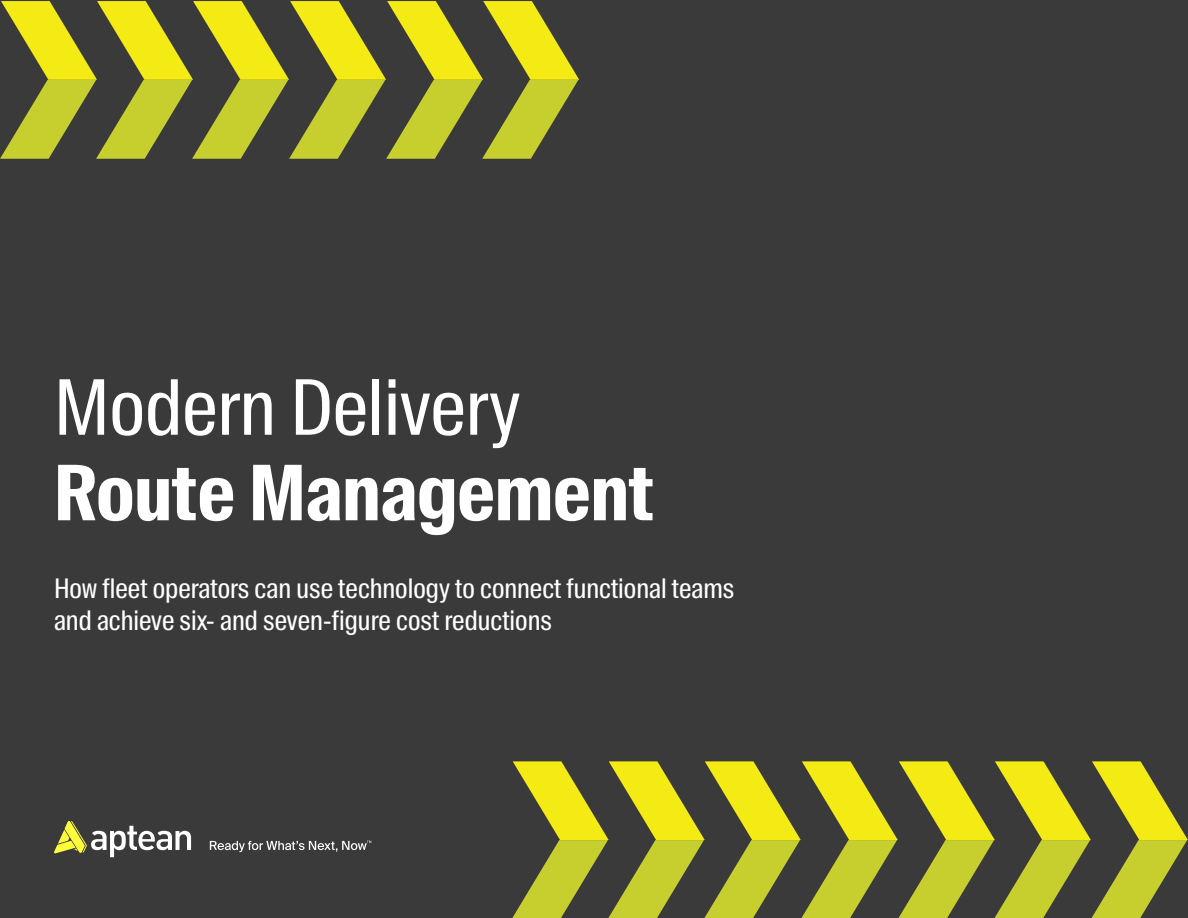
<style>
.page{position:relative;width:1188px;height:918px;background:#3a3a3a}
.page>*{position:absolute;margin:0;border:0;box-sizing:border-box;transform-origin:0 0}
.t1{font:700 76.5px "Suisse Intl Cond";color:#fff}
.t2{font:76.5px "Suisse Intl Cond";color:#fff}
.t3{font:27px/32.4px "Suisse Intl Cond";color:#fff}
</style>
<div class="page">
<svg style="left:54px;top:821px;width:137px;height:36px"></svg>
<svg style="left:210px;top:841px;width:161px;height:11px"></svg>
<svg style="left:0;top:1px;width:579px;height:158px"></svg>
<svg style="left:512px;top:761px;width:676px;height:157px"></svg>
<h1 class="t2" style="left:54px;top:363px;width:468px">Modern Delivery</h1>
<h1 class="t1" style="left:54px;top:449px;width:602px">Route Management</h1>
<p class="t3" style="left:54px;top:572px;width:682px">How fleet operators can use technology to connect functional teams and achieve six- and seven-figure cost reductions</p>
</div>
